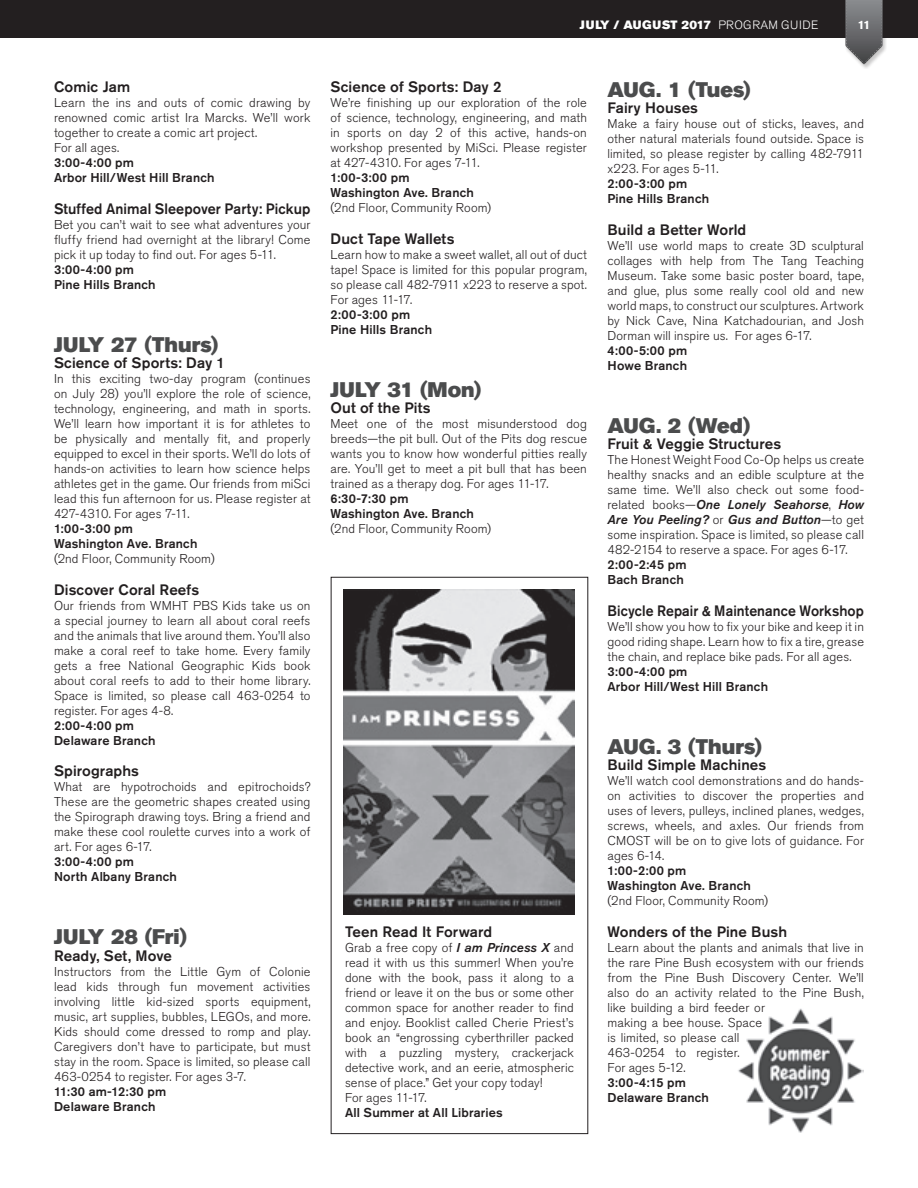
<style>
.page{position:relative;width:918px;height:1188px;background:#fff}
.page>*{position:absolute;margin:0;border:0;box-sizing:border-box;transform-origin:0 0}
.t1{font:21px "Akzidenz Grotesk Pro Super";letter-spacing:.005em;color:#4b4c4d}
.t2{font:500 15px "Akzidenz Grotesk Pro";letter-spacing:.01em;color:#231f20}
.t3{font:500 15px "Akzidenz Grotesk Pro";letter-spacing:.01em;color:#231f20;scale:.95 1}
.t4{font:500 15px "Akzidenz Grotesk Pro";letter-spacing:.01em;color:#231f20;scale:.93 1}
.t5{font:300 12.75px/15px "Akzidenz Grotesk Pro";letter-spacing:.01em;color:#231f20;text-align:justify}
.t6{font:500 12.75px/15px "Akzidenz Grotesk Pro";letter-spacing:.015em;color:#231f20}
.t7{font:italic 500 12.75px/15px "Akzidenz Grotesk BE";letter-spacing:.01em;color:#231f20}
.t8{font:12px "Akzidenz Grotesk Pro Super";letter-spacing:.02em;color:#fff}
.t9{font:700 12px "Akzidenz Grotesk Pro";color:#fff}
.s1{font-family:"Akzidenz Grotesk Pro";font-weight:300}
.s2{font-family:"Akzidenz Grotesk BE";font-weight:500;font-style:italic}
.s3{font-family:"Akzidenz Grotesk Pro";font-weight:300;font-style:normal}
</style>
<div class="page">
<div style="left:0;top:0;width:918px;height:38px;background:#231f20"></div>
<div style="left:845px;top:0;width:42px;height:69px;background:#231f20;opacity:.25"></div>
<svg style="left:845px;top:0;width:38px;height:64px;background:#7d7e80"></svg>
<img style="left:738px;top:1008px;width:126px;height:125px">
<div style="left:331px;top:577px;width:257px;height:557px;border:1px solid #231f20"></div>
<img style="left:343px;top:590px;width:232px;height:325px">
<p class="t8" style="left:580px;top:17px;width:240px">JULY / AUGUST 2017 <span class="s1">PROGRAM GUIDE</span></p>
<p class="t9" style="left:858px;top:17px;width:14px">11</p>
<p class="t2" style="left:54px;top:77px;width:78px">Comic Jam</p>
<p class="t5" style="left:54px;top:95px;width:258px;text-align:left">Learn the ins and outs of comic drawing by renowned comic artist Ira Marcks. We’ll work together to create a comic art project.<br>For all ages.</p>
<p class="t6" style="left:54px;top:155px;width:162px">3:00-4:00 pm<br>Arbor Hill/West Hill Branch</p>
<p class="t3" style="left:54px;top:199px;width:271px">Stuffed Animal Sleepover Party: Pickup</p>
<p class="t5" style="left:54px;top:217px;width:258px">Bet you can’t wait to see what adventures your fluffy friend had overnight at the library! Come pick it up today to find out. For ages 5-11.</p>
<p class="t6" style="left:54px;top:262px;width:103px">3:00-4:00 pm<br>Pine Hills Branch</p>
<h1 class="t1" style="left:54px;top:331px;width:166px">JULY 27 (Thurs)</h1>
<p class="t2" style="left:54px;top:353px;width:173px">Science of Sports: Day 1</p>
<p class="t5" style="left:54px;top:371px;width:258px">In this exciting two-day program (continues on July 28) you’ll explore the role of science, technology, engineering, and math in sports.<br>We’ll learn how important it is for athletes to be physically and mentally fit, and properly equipped to excel in their sports. We’ll do lots of hands-on activities to learn how science helps athletes get in the game. Our friends from miSci lead this fun afternoon for us. Please register at 427-4310. For ages 7-11.</p>
<p class="t6" style="left:54px;top:521px;width:145px">1:00-3:00 pm<br>Washington Ave. Branch</p>
<p class="t5" style="left:54px;top:551px;width:162px">(2nd Floor, Community Room)</p>
<p class="t2" style="left:54px;top:580px;width:147px">Discover Coral Reefs</p>
<p class="t5" style="left:54px;top:598px;width:258px">Our friends from WMHT PBS Kids take us on a special journey to learn all about coral reefs and the animals that live around them. You’ll also make a coral reef to take home. Every family gets a free National Geographic Kids book about coral reefs to add to their home library.<br>Space is limited, so please call 463-0254 to register. For ages 4-8.</p>
<p class="t6" style="left:54px;top:718px;width:103px">2:00-4:00 pm<br>Delaware Branch</p>
<p class="t2" style="left:54px;top:761px;width:87px">Spirographs</p>
<p class="t5" style="left:54px;top:779px;width:258px">What are hypotrochoids and epitrochoids?<br>These are the geometric shapes created using the Spirograph drawing toys. Bring a friend and make these cool roulette curves into a work of art. For ages 6-17.</p>
<p class="t6" style="left:54px;top:854px;width:124px">3:00-4:00 pm<br>North Albany Branch</p>
<h1 class="t1" style="left:54px;top:923px;width:134px">JULY 28 (Fri)</h1>
<p class="t2" style="left:54px;top:946px;width:119px">Ready, Set, Move</p>
<p class="t5" style="left:54px;top:964px;width:258px">Instructors from the Little Gym of Colonie lead kids through fun movement activities involving little kid-sized sports equipment, music, art supplies, bubbles, LEGOs, and more.<br>Kids should come dressed to romp and play.<br>Caregivers don’t have to participate, but must stay in the room. Space is limited, so please call 463-0254 to register. For ages 3-7.</p>
<p class="t6" style="left:54px;top:1084px;width:114px">11:30 am-12:30 pm<br>Delaware Branch</p>
<p class="t2" style="left:330px;top:77px;width:173px">Science of Sports: Day 2</p>
<p class="t5" style="left:330px;top:95px;width:258px">We’re finishing up our exploration of the role of science, technology, engineering, and math in sports on day 2 of this active, hands-on workshop presented by MiSci. Please register at 427-4310. For ages 7-11.</p>
<p class="t6" style="left:330px;top:170px;width:145px">1:00-3:00 pm<br>Washington Ave. Branch</p>
<p class="t5" style="left:330px;top:200px;width:162px">(2nd Floor, Community Room)</p>
<p class="t2" style="left:330px;top:229px;width:126px">Duct Tape Wallets</p>
<p class="t5" style="left:330px;top:247px;width:258px">Learn how to make a sweet wallet, all out of duct tape! Space is limited for this popular program, so please call 482-7911 x223 to reserve a spot.<br>For ages 11-17.</p>
<p class="t6" style="left:330px;top:307px;width:103px">2:00-3:00 pm<br>Pine Hills Branch</p>
<h1 class="t1" style="left:330px;top:376px;width:152px">JULY 31 (Mon)</h1>
<p class="t2" style="left:330px;top:398px;width:102px">Out of the Pits</p>
<p class="t5" style="left:330px;top:416px;width:258px">Meet one of the most misunderstood dog breeds—the pit bull. Out of the Pits dog rescue wants you to know how wonderful pitties really are. You’ll get to meet a pit bull that has been trained as a therapy dog. For ages 11-17.</p>
<p class="t6" style="left:330px;top:491px;width:145px">6:30-7:30 pm<br>Washington Ave. Branch</p>
<p class="t5" style="left:330px;top:521px;width:162px">(2nd Floor, Community Room)</p>
<p class="t2" style="left:345px;top:922px;width:149px">Teen Read It Forward</p>
<p class="t5" style="left:345px;top:940px;width:230px;text-align:left">Grab a free copy of <span class="s2">I am Princess X</span> and read it with us this summer! When you’re done with the book, pass it along to a friend or leave it on the bus or some other common space for another reader to find and enjoy. Booklist called Cherie Priest’s book an “engrossing cyberthriller packed with a puzzling mystery, crackerjack detective work, and an eerie, atmospheric sense of place.” Get your copy today!<br>For ages 11-17.</p>
<p class="t6" style="left:345px;top:1105px;width:159px">All Summer at All Libraries</p>
<h1 class="t1" style="left:608px;top:76px;width:145px">AUG. 1 (Tues)</h1>
<p class="t2" style="left:608px;top:98px;width:92px">Fairy Houses</p>
<p class="t5" style="left:608px;top:116px;width:258px">Make a fairy house out of sticks, leaves, and other natural materials found outside. Space is limited, so please register by calling 482-7911 x223. For ages 5-11.</p>
<p class="t6" style="left:608px;top:176px;width:103px">2:00-3:00 pm<br>Pine Hills Branch</p>
<p class="t2" style="left:608px;top:220px;width:140px">Build a Better World</p>
<p class="t5" style="left:608px;top:238px;width:258px">We’ll use world maps to create 3D sculptural collages with help from The Tang Teaching Museum. Take some basic poster board, tape, and glue, plus some really cool old and new world maps, to construct our sculptures. Artwork by Nick Cave, Nina Katchadourian, and Josh Dorman will inspire us. For ages 6-17.</p>
<p class="t6" style="left:608px;top:343px;width:81px">4:00-5:00 pm<br>Howe Branch</p>
<h1 class="t1" style="left:608px;top:412px;width:144px">AUG. 2 (Wed)</h1>
<p class="t2" style="left:608px;top:434px;width:175px">Fruit &amp; Veggie Structures</p>
<p class="t5" style="left:608px;top:452px;width:258px">The Honest Weight Food Co-Op helps us create healthy snacks and an edible sculpture at the same time. We’ll also check out some food-</p>
<p class="t7" style="left:607px;top:497px;width:258px"><span class="s3">related books—</span>One Lonely Seahorse<span class="s3">,</span> How<br>Are You Peeling? <span class="s3">or</span> Gus and Button<span class="s3">—to get</span></p>
<p class="t5" style="left:607px;top:527px;width:258px">some inspiration. Space is limited, so please call<br>482-2154 to reserve a space. For ages 6-17.</p>
<p class="t6" style="left:607px;top:557px;width:81px">2:00-2:45 pm<br>Bach Branch</p>
<p class="t4" style="left:608px;top:601px;width:277px">Bicycle Repair &amp; Maintenance Workshop</p>
<p class="t5" style="left:608px;top:619px;width:258px">We’ll show you how to fix your bike and keep it in good riding shape. Learn how to fix a tire, grease the chain, and replace bike pads. For all ages.</p>
<p class="t6" style="left:608px;top:664px;width:162px">3:00-4:00 pm<br>Arbor Hill/West Hill Branch</p>
<h1 class="t1" style="left:608px;top:733px;width:156px">AUG. 3 (Thurs)</h1>
<p class="t2" style="left:608px;top:755px;width:160px">Build Simple Machines</p>
<p class="t5" style="left:608px;top:773px;width:258px">We’ll watch cool demonstrations and do hands&shy;on activities to discover the properties and uses of levers, pulleys, inclined planes, wedges, screws, wheels, and axles. Our friends from CMOST will be on to give lots of guidance. For ages 6-14.</p>
<p class="t6" style="left:608px;top:863px;width:145px">1:00-2:00 pm<br>Washington Ave. Branch</p>
<p class="t5" style="left:608px;top:893px;width:162px">(2nd Floor, Community Room)</p>
<p class="t2" style="left:608px;top:922px;width:181px">Wonders of the Pine Bush</p>
<p class="t5" style="left:607px;top:940px;width:258px;text-align:left">Learn about the plants and animals that live in the rare Pine Bush ecosystem with our friends from the Pine Bush Discovery Center. We’ll also do an activity related to the Pine Bush, like building a bird feeder or<br>making a bee house. Space<br>is limited, so please call<br>463-0254 to register.<br>For ages 5-12.</p>
<p class="t6" style="left:607px;top:1075px;width:103px">3:00-4:15 pm<br>Delaware Branch</p>
</div>
